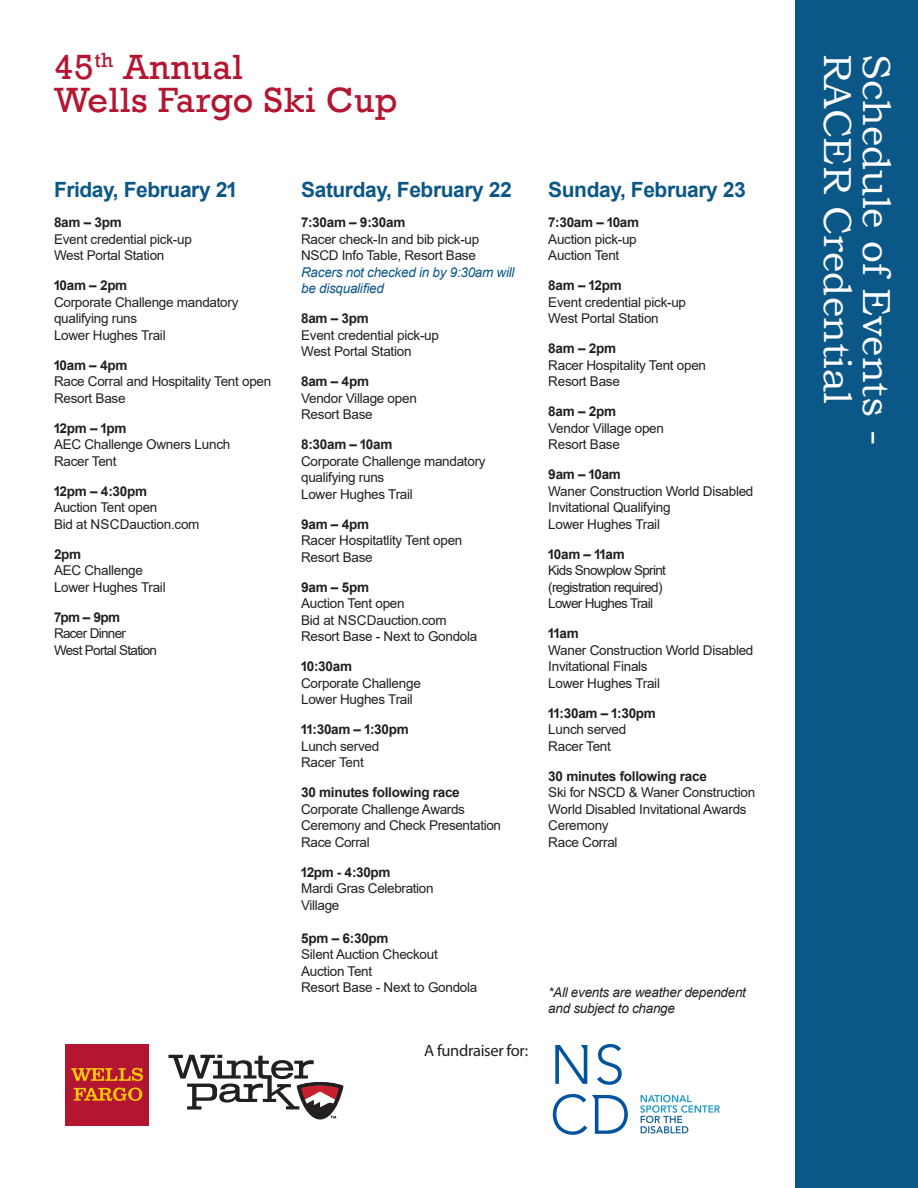
<style>
.page{position:relative;width:918px;height:1188px;background:#fff}
.page>*{position:absolute;margin:0;border:0;box-sizing:border-box;transform-origin:0 0}
.Headline_Large_48_48{font:39px "Bookman Old Style";color:#fff}
.t1{font:36px "Rockwell";letter-spacing:.02em;color:#b41530}
.t2{font:700 21px "Arial";letter-spacing:-.02em;color:#0b5788}
.t3{font:16.5px "Myriad Pro";letter-spacing:-.02em;color:#231f20}
.t4{font:13.5px/16.5px "Arial";letter-spacing:-.02em;color:#231f20}
.t5{font:13.5px/16.5px "Arial";letter-spacing:-.05em;color:#231f20}
.t6{font:italic 13.5px/16.5px "Arial";letter-spacing:-.02em;color:#231f20}
.t7{font:700 13.5px "Arial";letter-spacing:-.025em;color:#231f20}
.s1{font-weight:700}
.s2{font-style:italic;color:#0b5788}
</style>
<div class="page">
<div style="left:796px;top:0;width:122px;height:1188px;background:#0b5788"></div>
<div style="left:66px;top:1044px;width:83px;height:81px;background:#b41530"></div>
<svg style="left:71px;top:1068px;width:72px;height:33px"></svg>
<svg style="left:168px;top:1055px;width:175px;height:65px"></svg>
<svg style="left:597px;top:1044px;width:25px;height:41px"></svg>
<svg style="left:555px;top:1045px;width:32px;height:39px"></svg>
<svg style="left:553px;top:1094px;width:75px;height:41px"></svg>
<svg style="left:640px;top:1095px;width:80px;height:39px"></svg>
<p class="t1" style="left:54px;top:46px;width:190px">45<sup>th</sup> Annual</p>
<p class="t1" style="left:54px;top:79px;width:345px">Wells Fargo Ski Cup</p>
<p class="t2" style="left:54px;top:175px;width:184px">Friday, February 21</p>
<p class="t4" style="left:54px;top:214px;width:139px"><span class="s1">8am – 3pm<br></span>Event credential pick-up<br>West Portal Station</p>
<p class="t4" style="left:54px;top:277px;width:186px"><span class="s1">10am – 2pm<br></span>Corporate Challenge mandatory qualifying runs<br>Lower Hughes Trail</p>
<p class="t4" style="left:54px;top:357px;width:219px"><span class="s1">10am – 4pm<br></span>Race Corral and Hospitality Tent open<br>Resort Base</p>
<p class="t4" style="left:54px;top:420px;width:178px"><span class="s1">12pm – 1pm<br></span>AEC Challenge Owners Lunch<br>Racer Tent</p>
<p class="t4" style="left:54px;top:483px;width:147px"><span class="s1">12pm – 4:30pm<br></span>Auction Tent open<br>Bid at NSCDauction.com</p>
<p class="t4" style="left:54px;top:546px;width:113px"><span class="s1">2pm<br></span>AEC Challenge<br>Lower Hughes Trail</p>
<p class="t5" style="left:54px;top:609px;width:105px"><span class="s1">7pm – 9pm<br></span>Racer Dinner<br>West Portal Station</p>
<p class="t2" style="left:301px;top:175px;width:212px">Saturday, February 22</p>
<p class="t4" style="left:301px;top:214px;width:215px"><span class="s1">7:30am – 9:30am<br></span>Racer check-In and bib pick-up<br>NSCD Info Table, Resort Base<br><span class="s2">Racers not checked in by 9:30am will be disqualified</span></p>
<p class="t4" style="left:301px;top:310px;width:139px"><span class="s1">8am – 3pm<br></span>Event credential pick-up<br>West Portal Station</p>
<p class="t4" style="left:301px;top:373px;width:117px"><span class="s1">8am – 4pm<br></span>Vendor Village open<br>Resort Base</p>
<p class="t4" style="left:301px;top:436px;width:186px"><span class="s1">8:30am – 10am<br></span>Corporate Challenge mandatory qualifying runs<br>Lower Hughes Trail</p>
<p class="t4" style="left:301px;top:516px;width:163px"><span class="s1">9am – 4pm<br></span>Racer Hospitatlity Tent open<br>Resort Base</p>
<p class="t4" style="left:301px;top:579px;width:178px"><span class="s1">9am – 5pm<br></span>Auction Tent open<br>Bid at NSCDauction.com<br>Resort Base - Next to Gondola</p>
<p class="t4" style="left:301px;top:658px;width:121px"><span class="s1">10:30am<br></span>Corporate Challenge<br>Lower Hughes Trail</p>
<p class="t4" style="left:301px;top:721px;width:109px"><span class="s1">11:30am – 1:30pm<br></span>Lunch served<br>Racer Tent</p>
<p class="t4" style="left:301px;top:784px;width:201px"><span class="s1">30 minutes following race<br></span>Corporate Challenge Awards<br>Ceremony and Check Presentation<br>Race Corral</p>
<p class="t7" style="left:301px;top:863px;width:91px">12pm - 4:30pm</p>
<p class="t4" style="left:301px;top:880px;width:134px">Mardi Gras Celebration</p>
<p class="t4" style="left:301px;top:897px;width:40px">Village</p>
<p class="t4" style="left:301px;top:930px;width:178px"><span class="s1">5pm – 6:30pm<br></span>Silent Auction Checkout<br>Auction Tent<br>Resort Base - Next to Gondola</p>
<p class="t3" style="left:424px;top:1041px;width:106px">A fundraiser for:</p>
<p class="t2" style="left:548px;top:175px;width:199px">Sunday, February 23</p>
<p class="t4" style="left:548px;top:214px;width:92px"><span class="s1">7:30am – 10am<br></span>Auction pick-up<br>Auction Tent</p>
<p class="t4" style="left:548px;top:277px;width:139px"><span class="s1">8am – 12pm<br></span>Event credential pick-up<br>West Portal Station</p>
<p class="t4" style="left:548px;top:340px;width:159px"><span class="s1">8am – 2pm<br></span>Racer Hospitality Tent open<br>Resort Base</p>
<p class="t4" style="left:548px;top:403px;width:117px"><span class="s1">8am – 2pm<br></span>Vendor Village open<br>Resort Base</p>
<p class="t4" style="left:548px;top:466px;width:207px"><span class="s1">9am – 10am<br></span>Waner Construction World Disabled<br>Invitational Qualifying<br>Lower Hughes Trail</p>
<p class="t5" style="left:548px;top:546px;width:119px"><span class="s1">10am – 11am<br></span>Kids Snowplow Sprint (registration required)<br>Lower Hughes Trail</p>
<p class="t4" style="left:548px;top:625px;width:207px"><span class="s1">11am<br></span>Waner Construction World Disabled<br>Invitational Finals<br>Lower Hughes Trail</p>
<p class="t4" style="left:548px;top:705px;width:109px"><span class="s1">11:30am – 1:30pm<br></span>Lunch served<br>Racer Tent</p>
<p class="t4" style="left:548px;top:768px;width:208px"><span class="s1">30 minutes following race<br></span>Ski for NSCD &amp; Waner Construction<br>World Disabled Invitational Awards<br>Ceremony<br>Race Corral</p>
<p class="t6" style="left:548px;top:984px;width:199px">*All events are weather dependent and subject to change</p>
<p class="Headline_Large_48_48" style="left:863px;top:54px;width:351px;rotate:90deg">RACER Credential</p>
<p class="Headline_Large_48_48" style="left:902px;top:54px;width:393px;rotate:90deg">Schedule of Events -</p>
</div>
